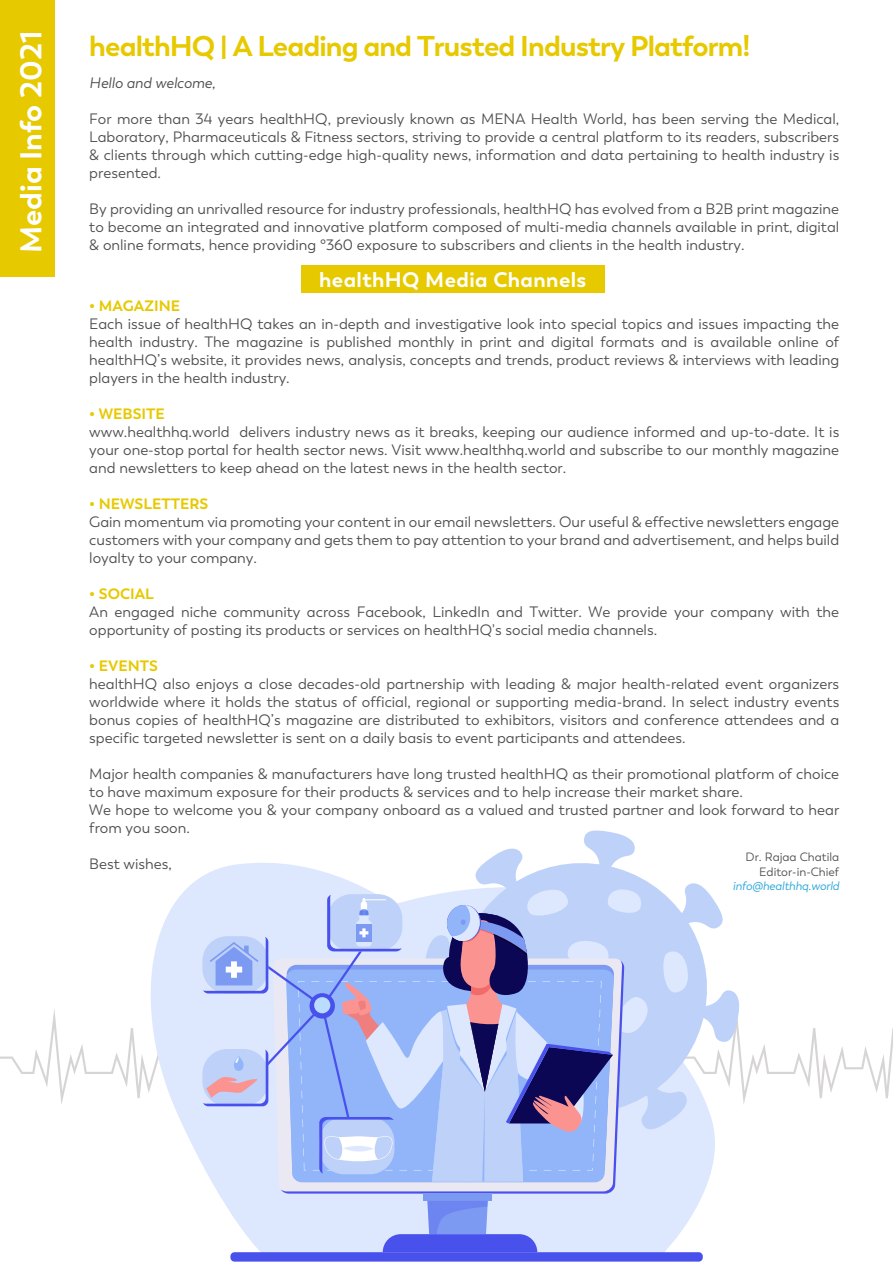
<style>
.page{position:relative;width:893px;height:1263px;background:#fff}
.page>*{position:absolute;margin:0;border:0;box-sizing:border-box;transform-origin:0 0}
.t1{font:700 30px "Trenda";color:#fff}
.t2{font:700 28.5px "Trenda";letter-spacing:-.03em;color:#e7c900}
.t3{font:700 21px "Trenda";letter-spacing:.02em;color:#fff}
.t4{font:15px/18px "Trenda";color:#4d4d4f;text-align:justify}
.t5{font:700 15px "Trenda";color:#e7c900}
.t6{font:italic 15px "Trenda";color:#4d4d4f}
.t7{font:12px/14.4px "Trenda";color:#4d4d4f;text-align:right}
.t8{font:italic 12px "Trenda";letter-spacing:-.01em;color:#26a6d8}
</style>
<div class="page">
<svg style="left:0;top:1009px;width:128px;height:95px"></svg>
<svg style="left:128px;top:876px;width:580px;height:376px;fill:#dde8fe"></svg>
<div style="left:230px;top:1252px;width:473px;height:9px;background:#4951ec;border-radius:4px"></div>
<svg style="left:281px;top:1182px;width:343px;height:11px;background:#cfd1f2"></svg>
<div style="left:423px;top:1193px;width:69px;height:8px;background:#7c9af2"></div>
<svg style="left:383px;top:1201px;width:154px;height:51px;background:#92a0f4"></svg>
<svg style="left:203px;top:830px;width:690px;height:352px"></svg>
<div style="left:0;top:0;width:54px;height:276px;background:#e7c900"></div>
<div style="left:301px;top:265px;width:303px;height:28px;background:#e7c900"></div>
<h1 class="t1" style="left:12px;top:253px;width:224px;rotate:-90deg">Media Info 2021</h1>
<h2 class="t2" style="left:89px;top:28px;width:663px">healthHQ | A Leading and Trusted Industry Platform!</h2>
<p class="t6" style="left:89px;top:74px;width:128px">Hello and welcome,</p>
<p class="t4" style="left:89px;top:110px;width:751px">For more than 34 years healthHQ, previously known as MENA Health World, has been serving the Medical, Laboratory, Pharmaceuticals &amp; Fitness sectors, striving to provide a central platform to its readers, subscribers &amp; clients through which cutting-edge high-quality news, information and data pertaining to health industry is presented.</p>
<p class="t4" style="left:89px;top:200px;width:751px">By providing an unrivalled resource for industry professionals, healthHQ has evolved from a B2B print magazine to become an integrated and innovative platform composed of multi-media channels available in print, digital &amp; online formats, hence providing °360 exposure to subscribers and clients in the health industry.</p>
<h3 class="t3" style="left:319px;top:266px;width:269px">healthHQ Media Channels</h3>
<p class="t5" style="left:89px;top:297px;width:92px">• MAGAZINE</p>
<p class="t4" style="left:89px;top:315px;width:752px">Each issue of healthHQ takes an in-depth and investigative look into special topics and issues impacting the health industry. The magazine is published monthly in print and digital formats and is available online of healthHQ’s website, it provides news, analysis, concepts and trends, product reviews &amp; interviews with leading players in the health industry.</p>
<p class="t5" style="left:89px;top:405px;width:77px">• WEBSITE</p>
<p class="t4" style="left:89px;top:423px;width:751px">www.healthhq.world delivers industry news as it breaks, keeping our audience informed and up-to-date. It is your one-stop portal for health sector news. Visit www.healthhq.world and subscribe to our monthly magazine and newsletters to keep ahead on the latest news in the health sector.</p>
<p class="t5" style="left:89px;top:495px;width:121px">• NEWSLETTERS</p>
<p class="t4" style="left:89px;top:513px;width:751px">Gain momentum via promoting your content in our email newsletters. Our useful &amp; effective newsletters engage customers with your company and gets them to pay attention to your brand and advertisement, and helps build loyalty to your company.</p>
<p class="t5" style="left:89px;top:585px;width:66px">• SOCIAL</p>
<p class="t4" style="left:89px;top:603px;width:751px">An engaged niche community across Facebook, LinkedIn and Twitter. We provide your company with the opportunity of posting its products or services on healthHQ's social media channels.</p>
<p class="t5" style="left:89px;top:657px;width:70px">• EVENTS</p>
<p class="t4" style="left:89px;top:675px;width:751px">healthHQ also enjoys a close decades-old partnership with leading &amp; major health-related event organizers worldwide where it holds the status of official, regional or supporting media-brand. In select industry events bonus copies of healthHQ’s magazine are distributed to exhibitors, visitors and conference attendees and a specific targeted newsletter is sent on a daily basis to event participants and attendees.</p>
<p class="t4" style="left:89px;top:765px;width:751px;text-align:left">Major health companies &amp; manufacturers have long trusted healthHQ as their promotional platform of choice to have maximum exposure for their products &amp; services and to help increase their market share.<br>We hope to welcome you &amp; your company onboard as a valued and trusted partner and look forward to hear from you soon.</p>
<p class="t4" style="left:89px;top:855px;width:84px">Best wishes,</p>
<p class="t7" style="left:746px;top:850px;width:96px">Dr. Rajaa Chatila<br>Editor-in-Chief</p>
<p class="t8" style="left:733px;top:879px;width:108px">info@healthhq.world</p>
</div>
